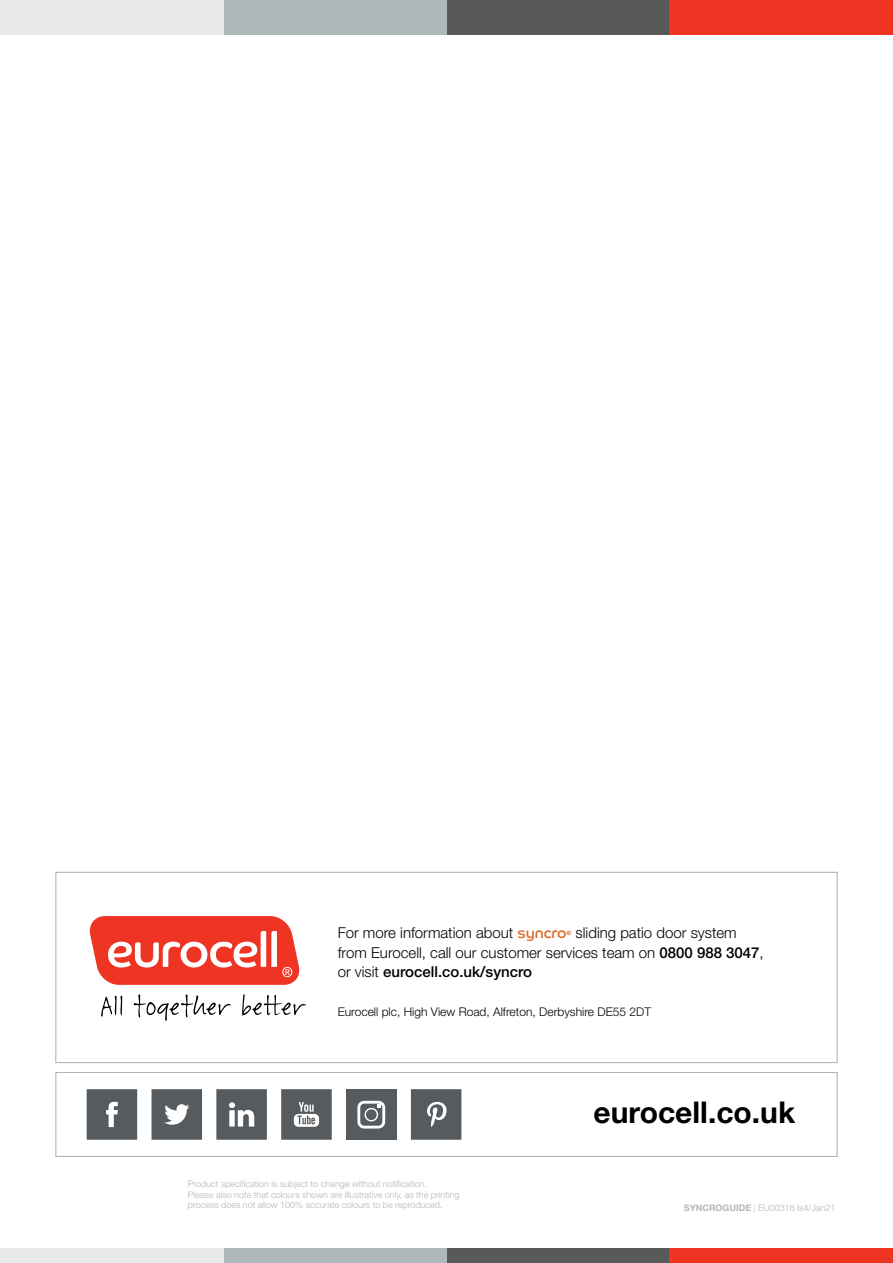
<style>
.page{position:relative;width:893px;height:1263px;background:#fff}
.page>*{position:absolute;margin:0;border:0;box-sizing:border-box;transform-origin:0 0}
.t1{font:700 30px "Helvetica Neue LT Std";color:#000}
.t2{font:300 15px/19.2px "Helvetica Neue LT Std";color:#000}
.t3{font:300 12px "Helvetica Neue LT Std";color:#000}
.t4{font:300 9px/10.8px "Helvetica Neue LT Std";color:#b0b7bb}
.t5{font:6px "Co Headline";color:#dd702f}
.s1{font-weight:500}
.s2{font-family:"Co Headline";font-weight:400;color:#dd702f}
.s3{font-weight:700}
</style>
<div class="page">
<div style="left:446px;top:0;width:224px;height:34px;background:#58595b"></div>
<div style="left:446px;top:1248px;width:224px;height:15px;background:#58595b"></div>
<div style="left:670px;top:0;width:223px;height:34px;background:#ee3524"></div>
<div style="left:670px;top:1248px;width:223px;height:15px;background:#ee3524"></div>
<div style="left:223px;top:0;width:223px;height:34px;background:#b0b7bb"></div>
<div style="left:223px;top:1248px;width:223px;height:15px;background:#b0b7bb"></div>
<div style="left:0;top:0;width:223px;height:34px;background:#e8eaec"></div>
<div style="left:0;top:1248px;width:223px;height:15px;background:#e8eaec"></div>
<svg style="left:134px;top:994px;width:97px;height:26px"></svg>
<svg style="left:242px;top:994px;width:64px;height:21px"></svg>
<svg style="left:89px;top:916px;width:211px;height:69px"></svg>
<svg style="left:101px;top:996px;width:21px;height:20px"></svg>
<div style="left:55px;top:872px;width:783px;height:191px;border:1px solid #b0b7bb"></div>
<div style="left:55px;top:1072px;width:783px;height:85px;border:1px solid #b0b7bb"></div>
<svg style="left:87px;top:1089px;width:51px;height:51px;background:#65696d"></svg>
<svg style="left:152px;top:1089px;width:50px;height:51px;background:#6c7073"></svg>
<svg style="left:216px;top:1089px;width:51px;height:51px;background:#6d7174"></svg>
<svg style="left:411px;top:1089px;width:50px;height:51px;background:#64686c"></svg>
<svg style="left:281px;top:1089px;width:51px;height:51px;background:#6c7074"></svg>
<div style="left:346px;top:1089px;width:51px;height:51px;background:#565b5f"></div>
<div style="left:357px;top:1101px;width:28px;height:27px;border:3px solid #fff;border-radius:5px"></div>
<div style="left:364px;top:1108px;width:14px;height:13px;border:1px solid #fff;border-radius:50%"></div>
<h2 class="t2" style="left:338px;top:923px;width:428px;text-indent:238px">sliding patio door system from Eurocell, call our customer services team on <span class="s1">0800 988 3047</span>, or visit <span class="s1">eurocell.co.uk/syncro</span></h2>
<h3 class="t3" style="left:338px;top:1004px;width:315px">Eurocell plc, High View Road, Alfreton, Derbyshire DE55 2DT</h3>
<h2 class="t2" style="left:338px;top:923px;width:230px">For more information about <span class="s2">syncro</span></h2>
<p class="t5" style="left:567px;top:929px;width:6px">®</p>
<p class="t4" style="left:188px;top:1178px;width:273px">Product specification is subject to change without notification.<br>Please also note that colours shown are illustrative only, as the printing process does not allow 100% accurate colours to be reproduced.</p>
<h1 class="t1" style="left:594px;top:1093px;width:203px">eurocell.co.uk</h1>
<p class="t4" style="left:684px;top:1202px;width:153px"><span class="s3">SYNCROGUIDE</span> | EU00316 Is4/Jan21</p>
</div>
